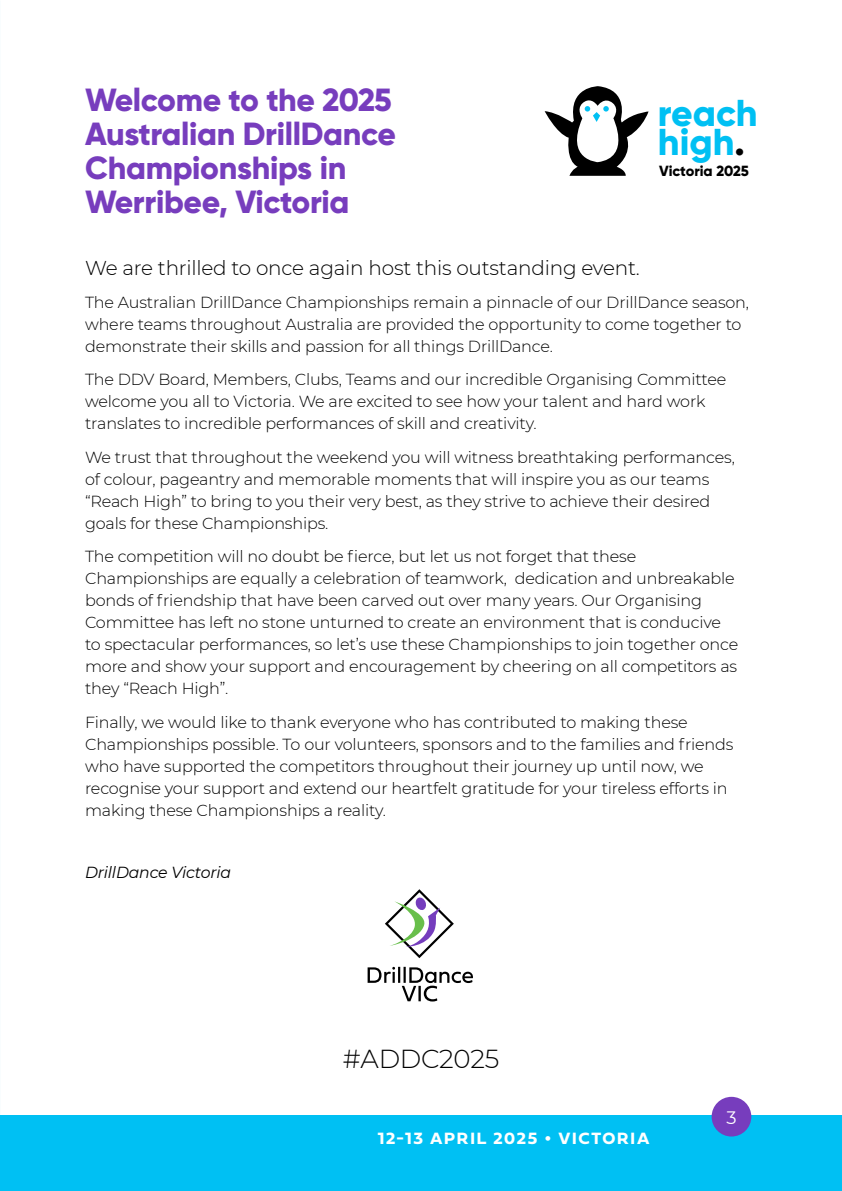
<style>
.page{position:relative;width:842px;height:1191px;background:#fff}
.page>*{position:absolute;margin:0;border:0;box-sizing:border-box;transform-origin:0 0}
.t1{font:800 37.4px/28.8px "Gilroy";color:#00c0f3}
.t2{font:800 32px/34px "Gilroy";letter-spacing:-.01em;color:#773dbd}
.t3{font:300 26px "Montserrat";letter-spacing:-.01em;color:#000}
.t4{font:300 20px "Montserrat";letter-spacing:-.01em;color:#000}
.t5{font:18px "Montserrat";color:#fff}
.t6{font:17px "Fieldwork Geo Bold";letter-spacing:.1em;color:#fff}
.t7{font:300 16px/22px "Montserrat";letter-spacing:-.01em;color:#000}
.t8{font:italic 16px "Montserrat";letter-spacing:-.01em;color:#000}
.t9{font:800 14.8px "Gilroy";letter-spacing:-.01em;color:#000}
.s1{color:#000}
</style>
<div class="page">
<svg style="left:385px;top:889px;width:69px;height:69px"></svg>
<svg style="left:368px;top:966px;width:105px;height:35px"></svg>
<svg style="left:545px;top:86px;width:104px;height:90px"></svg>
<div style="left:0;top:1115px;width:842px;height:76px;background:#00c0f3"></div>
<div style="left:712px;top:1096px;width:39px;height:40px;background:#773dbd;border-radius:50%"></div>
<p class="t2" style="left:85px;top:82px;width:312px">Welcome to the 2025<br>Australian DrillDance<br>Championships in<br>Werribee, Victoria</p>
<p class="t1" style="left:658px;top:98px;width:101px">reach high<span class="s1">.</span></p>
<p class="t9" style="left:659px;top:161px;width:91px">Victoria 2025</p>
<p class="t4" style="left:85px;top:254px;width:556px">We are thrilled to once again host this outstanding event.</p>
<p class="t7" style="left:85px;top:291px;width:665px">The Australian DrillDance Championships remain a pinnacle of our DrillDance season, where teams throughout Australia are provided the opportunity to come together to demonstrate their skills and passion for all things DrillDance.</p>
<p class="t7" style="left:85px;top:368px;width:643px">The DDV Board, Members, Clubs, Teams and our incredible Organising Committee welcome you all to Victoria. We are excited to see how your talent and hard work translates to incredible performances of skill and creativity.</p>
<p class="t7" style="left:85px;top:445px;width:651px">We trust that throughout the weekend you will witness breathtaking performances, of colour, pageantry and memorable moments that will inspire you as our teams “Reach High” to bring to you their very best, as they strive to achieve their desired goals for these Championships.</p>
<p class="t7" style="left:85px;top:545px;width:655px">The competition will no doubt be fierce, but let us not forget that these Championships are equally a celebration of teamwork, dedication and unbreakable bonds of friendship that have been carved out over many years. Our Organising Committee has left no stone unturned to create an environment that is conducive to spectacular performances, so let’s use these Championships to join together once more and show your support and encouragement by cheering on all competitors as they “Reach High”.</p>
<p class="t7" style="left:85px;top:710px;width:650px">Finally, we would like to thank everyone who has contributed to making these Championships possible. To our volunteers, sponsors and to the families and friends who have supported the competitors throughout their journey up until now, we recognise your support and extend our heartfelt gratitude for your tireless efforts in making these Championships a reality.</p>
<p class="t8" style="left:85px;top:861px;width:148px">DrillDance Victoria</p>
<p class="t3" style="left:343px;top:1041px;width:158px">#ADDC2025</p>
<p class="t6" style="left:378px;top:1125px;width:273px">12-13 APRIL 2025 • VICTORIA</p>
<p class="t5" style="left:726px;top:1104px;width:12px">3</p>
</div>
